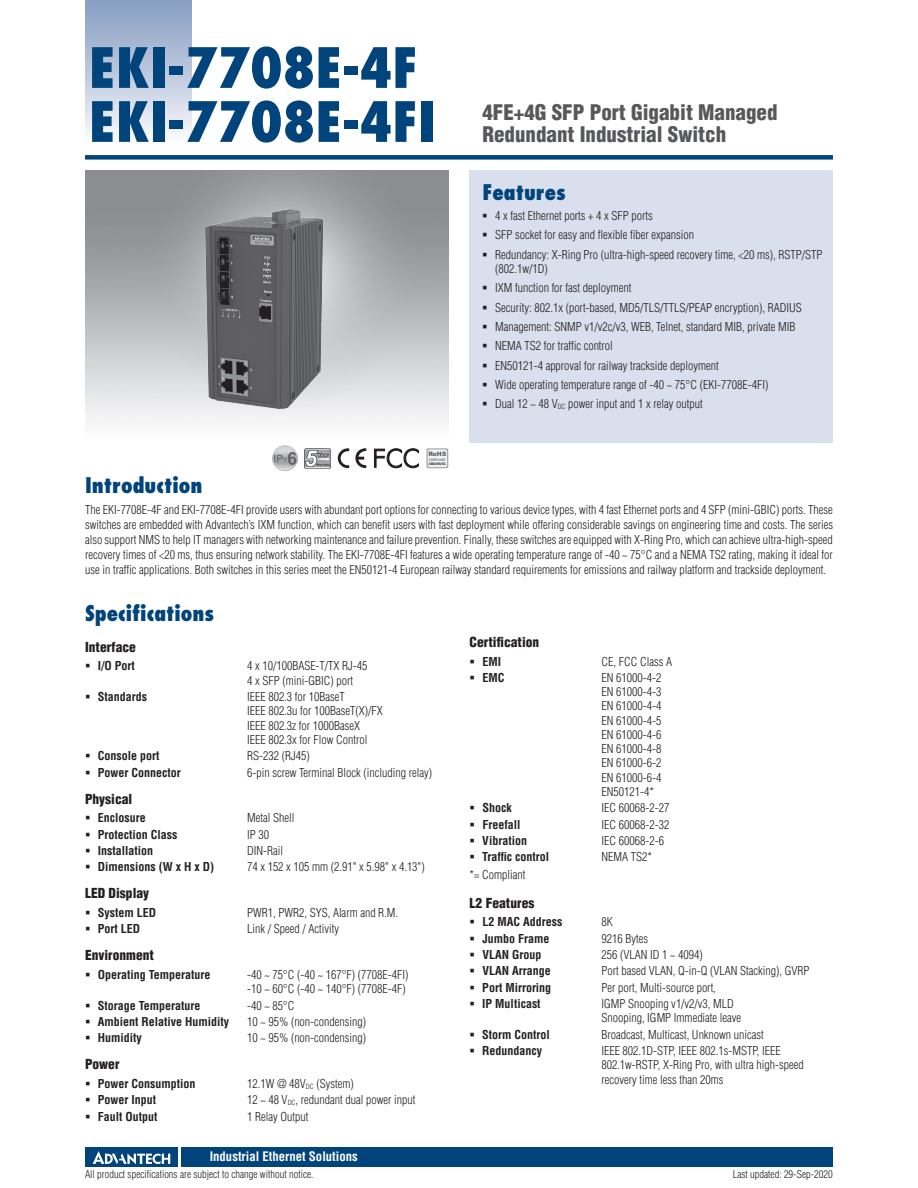
<style>
.page{position:relative;width:918px;height:1188px;background:#fff}
.page>*{position:absolute;margin:0;border:0;box-sizing:border-box;transform-origin:0 0}
.t1{font:800 condensed 54px/54px "Futura";color:#00447b}
.t2{font:900 condensed 21px/22.5px "Helvetica";color:#57585a}
.t3{font:800 condensed 21px "Futura";color:#00447b}
.t4{font:900 condensed 13.5px "Helvetica";color:#231f20}
.t5{font:700 condensed 12.75px "Helvetica";color:#fff}
.t6{font:300 condensed 12px/14.2px "Helvetica";color:#231f20}
.t7{font:700 condensed 12px "Helvetica";color:#231f20}
.t8{font:300 condensed 10.5px "Helvetica";color:#231f20}
.t9{font:900 6px "Arial";color:#636366}
.t10{font:700 condensed 3.3px "Helvetica";color:#231f20;scale:1.11 1}
.t11{font:700 condensed 3.3px "Helvetica";color:#76787b;scale:1.05 1}
</style>
<div class="page">
<div style="left:85px;top:155px;width:748px;height:5px;background:#00447b"></div>
<div style="left:85px;top:0;width:106px;height:143px;background:linear-gradient(to bottom,#849bc1,#f9fafc)"></div>
<div style="left:182px;top:1147px;width:651px;height:20px;background:#00447b"></div>
<div style="left:85px;top:1147px;width:93px;height:20px;background:#00447b"></div>
<svg style="left:93px;top:1151px;width:77px;height:13px"></svg>
<div style="left:470px;top:170px;width:363px;height:272px;background:#d9dfec"></div>
<svg style="left:426px;top:448px;width:22px;height:20px"></svg>
<div style="left:428px;top:449px;width:19px;height:18px;background:#f2f3f4;border-radius:2px"></div>
<svg style="left:338px;top:448px;width:11px;height:20px"></svg>
<svg style="left:355px;top:448px;width:11px;height:20px"></svg>
<svg style="left:374px;top:448px;width:45px;height:21px"></svg>
<img style="left:305px;top:448px;width:26px;height:20px">
<img style="left:189px;top:197px;width:155px;height:218px">
<img style="left:273px;top:446px;width:24px;height:25px">
<h1 class="t1" style="left:89px;top:41px;width:348px">EKI-7708E-4F<br>EKI-7708E-4FI</h1>
<p class="t9" style="left:428px;top:450px;width:20px">RoHS</p>
<p class="t11" style="left:429px;top:457px;width:18px">COMPLIANT</p>
<p class="t10" style="left:429px;top:462px;width:17px">2002/95/EC</p>
<h2 class="t2" style="left:482px;top:100px;width:297px">4FE+4G SFP Port Gigabit Managed<br>Redundant Industrial Switch</h2>
<h2 class="t3" style="left:482px;top:179px;width:85px">Features</h2>
<p class="t6" style="left:495px;top:206px;width:329px;line-height:19.4px">4 x fast Ethernet ports + 4 x SFP ports<br>SFP socket for easy and flexible fiber expansion<br>Redundancy: X-Ring Pro (ultra-high-speed recovery time, &lt;20 ms), RSTP/STP</p>
<p class="t6" style="left:495px;top:259px;width:308px;line-height:19.4px">(802.1w/1D)<br>IXM function for fast deployment<br>Security: 802.1x (port-based, MD5/TLS/TTLS/PEAP encryption), RADIUS Management: SNMP v1/v2c/v3, WEB, Telnet, standard MIB, private MIB NEMA TS2 for traffic control<br>EN50121-4 approval for railway trackside deployment<br>Wide operating temperature range of -40 ~ 75°C (EKI-7708E-4FI)<br>Dual 12 ~ 48 V<sub>DC</sub> power input and 1 x relay output</p>
<h2 class="t3" style="left:85px;top:472px;width:119px">Introduction</h2>
<p class="t6" style="left:85px;top:503px;width:749px;line-height:15px;text-align:justify">The EKI-7708E-4F and EKI-7708E-4FI provide users with abundant port options for connecting to various device types, with 4 fast Ethernet ports and 4 SFP (mini-GBIC) ports. These switches are embedded with Advantech’s IXM function, which can benefit users with fast deployment while offering considerable savings on engineering time and costs. The series also support NMS to help IT managers with networking maintenance and failure prevention. Finally, these switches are equipped with X-Ring Pro, which can achieve ultra-high-speed recovery times of &lt;20 ms, thus ensuring network stability. The EKI-7708E-4FI features a wide operating temperature range of -40 ~ 75°C and a NEMA TS2 rating, making it ideal for use in traffic applications. Both switches in this series meet the EN50121-4 European railway standard requirements for emissions and railway platform and trackside deployment.</p>
<h2 class="t3" style="left:85px;top:600px;width:131px">Specifications</h2>
<p class="t4" style="left:85px;top:639px;width:52px">Interface</p>
<p class="t7" style="left:98px;top:659px;width:39px">I/O Port</p>
<p class="t6" style="left:247px;top:659px;width:122px">4 x 10/100BASE-T/TX RJ-45<br>4 x SFP (mini-GBIC) port</p>
<p class="t7" style="left:98px;top:689px;width:51px">Standards</p>
<p class="t6" style="left:247px;top:690px;width:137px">IEEE 802.3 for 10BaseT<br>IEEE 802.3u for 100BaseT(X)/FX<br>IEEE 802.3z for 1000BaseX<br>IEEE 802.3x for Flow Control</p>
<p class="t7" style="left:98px;top:749px;width:63px">Console port</p>
<p class="t6" style="left:247px;top:749px;width:64px">RS-232 (RJ45)</p>
<p class="t7" style="left:98px;top:765px;width:85px">Power Connector</p>
<p class="t6" style="left:247px;top:765px;width:187px">6-pin screw Terminal Block (including relay)</p>
<p class="t4" style="left:85px;top:790px;width:49px">Physical</p>
<p class="t7" style="left:98px;top:811px;width:49px">Enclosure</p>
<p class="t6" style="left:247px;top:811px;width:49px">Metal Shell</p>
<p class="t7" style="left:98px;top:827px;width:81px">Protection Class</p>
<p class="t6" style="left:247px;top:827px;width:23px">IP 30</p>
<p class="t7" style="left:98px;top:843px;width:57px">Installation</p>
<p class="t6" style="left:247px;top:843px;width:37px">DIN-Rail</p>
<p class="t7" style="left:98px;top:860px;width:118px">Dimensions (W x H x D)</p>
<p class="t6" style="left:247px;top:860px;width:179px">74 x 152 x 105 mm (2.91" x 5.98" x 4.13")</p>
<p class="t4" style="left:85px;top:885px;width:66px">LED Display</p>
<p class="t7" style="left:98px;top:905px;width:60px">System LED</p>
<p class="t6" style="left:247px;top:905px;width:153px">PWR1, PWR2, SYS, Alarm and R.M.</p>
<p class="t7" style="left:98px;top:922px;width:44px">Port LED</p>
<p class="t6" style="left:247px;top:922px;width:93px">Link / Speed / Activity</p>
<p class="t4" style="left:85px;top:947px;width:70px">Environment</p>
<p class="t7" style="left:98px;top:967px;width:114px">Operating Temperature</p>
<p class="t6" style="left:247px;top:967px;width:163px">-40 ~ 75°C (-40 ~ 167°F) (7708E-4FI) -10 ~ 60°C (-40 ~ 140°F) (7708E-4F)</p>
<p class="t7" style="left:98px;top:998px;width:104px">Storage Temperature</p>
<p class="t6" style="left:247px;top:998px;width:49px">-40 ~ 85°C</p>
<p class="t7" style="left:98px;top:1014px;width:133px">Ambient Relative Humidity</p>
<p class="t6" style="left:247px;top:1014px;width:121px">10 ~ 95% (non-condensing)</p>
<p class="t7" style="left:98px;top:1031px;width:46px">Humidity</p>
<p class="t6" style="left:247px;top:1031px;width:121px">10 ~ 95% (non-condensing)</p>
<p class="t4" style="left:85px;top:1056px;width:36px">Power</p>
<p class="t7" style="left:98px;top:1076px;width:99px">Power Consumption</p>
<p class="t6" style="left:247px;top:1076px;width:108px">12.1W @ 48V<sub>DC</sub> (System)</p>
<p class="t7" style="left:98px;top:1093px;width:60px">Power Input</p>
<p class="t6" style="left:247px;top:1093px;width:170px">12 ~ 48 V<sub>DC</sub>, redundant dual power input</p>
<p class="t7" style="left:98px;top:1109px;width:61px">Fault Output</p>
<p class="t6" style="left:247px;top:1109px;width:63px">1 Relay Output</p>
<p class="t4" style="left:470px;top:634px;width:71px">Certification</p>
<p class="t7" style="left:482px;top:654px;width:20px">EMI</p>
<p class="t6" style="left:601px;top:654px;width:72px">CE, FCC Class A</p>
<p class="t7" style="left:482px;top:670px;width:24px">EMC</p>
<p class="t6" style="left:601px;top:670px;width:61px;text-align:justify">EN 61000-4-2<br>EN 61000-4-3<br>EN 61000-4-4<br>EN 61000-4-5<br>EN 61000-4-6<br>EN 61000-4-8<br>EN 61000-6-2<br>EN 61000-6-4<br>EN50121-4*</p>
<p class="t7" style="left:482px;top:801px;width:31px">Shock</p>
<p class="t6" style="left:601px;top:801px;width:69px">IEC 60068-2-27</p>
<p class="t7" style="left:482px;top:817px;width:40px">Freefall</p>
<p class="t6" style="left:601px;top:817px;width:69px">IEC 60068-2-32</p>
<p class="t7" style="left:482px;top:833px;width:46px">Vibration</p>
<p class="t6" style="left:601px;top:833px;width:64px">IEC 60068-2-6</p>
<p class="t7" style="left:482px;top:850px;width:68px">Traffic control</p>
<p class="t6" style="left:601px;top:850px;width:52px">NEMA TS2*</p>
<p class="t6" style="left:470px;top:867px;width:57px">*= Compliant</p>
<p class="t4" style="left:470px;top:894px;width:66px">L2 Features</p>
<p class="t7" style="left:482px;top:915px;width:82px">L2 MAC Address</p>
<p class="t6" style="left:601px;top:915px;width:13px">8K</p>
<p class="t7" style="left:482px;top:931px;width:68px">Jumbo Frame</p>
<p class="t6" style="left:601px;top:931px;width:48px">9216 Bytes</p>
<p class="t7" style="left:482px;top:947px;width:61px">VLAN Group</p>
<p class="t6" style="left:601px;top:948px;width:103px">256 (VLAN ID 1 ~ 4094)</p>
<p class="t7" style="left:482px;top:964px;width:70px">VLAN Arrange</p>
<p class="t6" style="left:601px;top:964px;width:209px">Port based VLAN, Q-in-Q (VLAN Stacking), GVRP</p>
<p class="t7" style="left:482px;top:980px;width:70px">Port Mirroring</p>
<p class="t6" style="left:601px;top:980px;width:116px">Per port, Multi-source port,</p>
<p class="t7" style="left:482px;top:997px;width:60px">IP Multicast</p>
<p class="t6" style="left:601px;top:997px;width:141px">IGMP Snooping v1/v2/v3, MLD<br>Snooping, IGMP Immediate leave</p>
<p class="t7" style="left:482px;top:1027px;width:69px">Storm Control</p>
<p class="t6" style="left:601px;top:1027px;width:164px">Broadcast, Multicast, Unknown unicast</p>
<p class="t7" style="left:482px;top:1044px;width:61px">Redundancy</p>
<p class="t6" style="left:601px;top:1044px;width:204px">IEEE 802.1D-STP, IEEE 802.1s-MSTP, IEEE<br>802.1w-RSTP, X-Ring Pro, with ultra high-speed recovery time less than 20ms</p>
<p class="t5" style="left:210px;top:1149px;width:150px">Industrial Ethernet Solutions</p>
<p class="t8" style="left:85px;top:1168px;width:230px">All product specifications are subject to change without notice.</p>
<p class="t8" style="left:733px;top:1168px;width:102px">Last updated: 29-Sep-2020</p>
</div>
